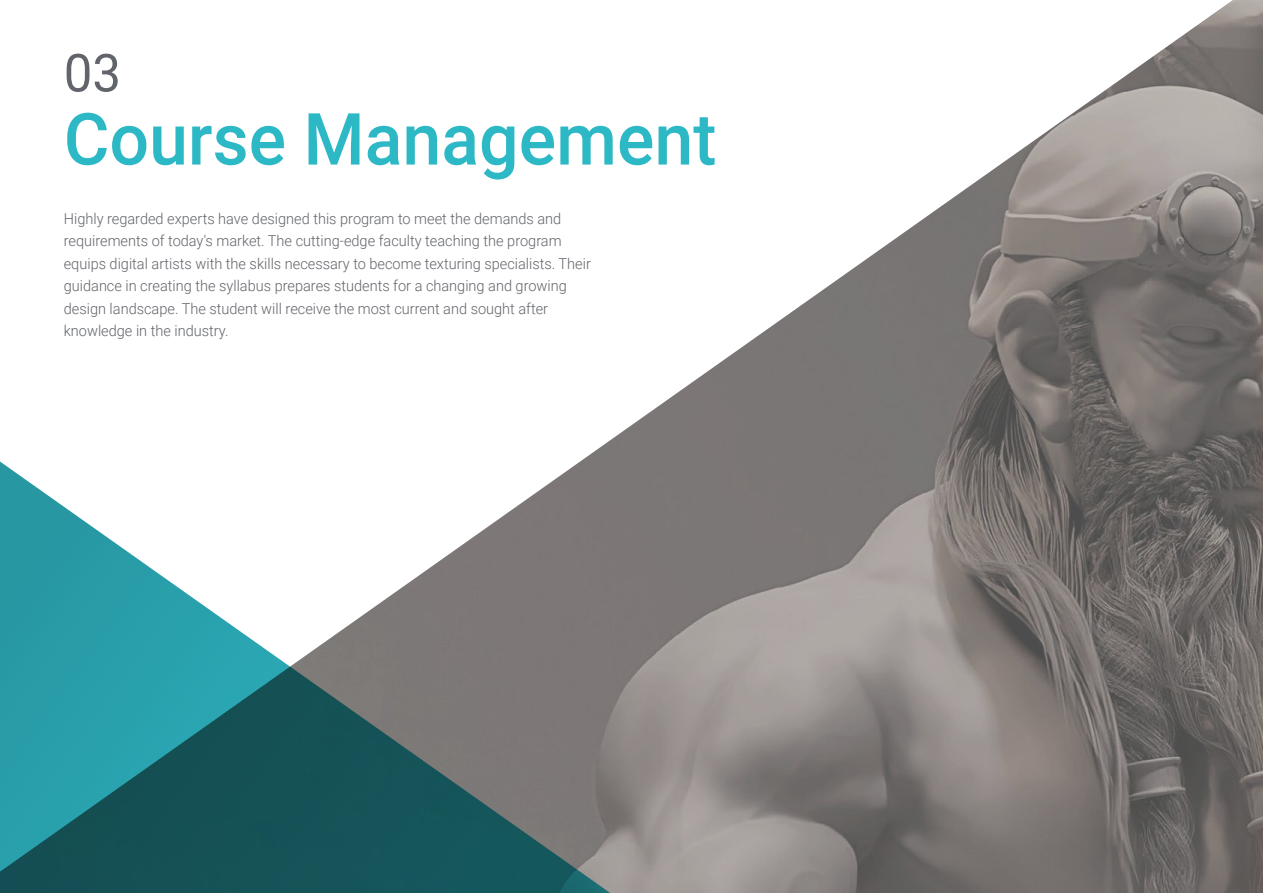
<style>
.page{position:relative;width:1263px;height:893px;background:#fff}
.page>*{position:absolute;margin:0;border:0;box-sizing:border-box;transform-origin:0 0}
.t1{font:500 72px "Roboto";color:#2db8c5}
.t2{font:52.5px "Roboto";color:#61646a}
.t3{font:300 15px/22.5px "Roboto";color:#61646a}
</style>
<div class="page">
<img style="left:602px;top:0;width:661px;height:893px">
<svg style="left:0;top:446px;width:640px;height:447px"></svg>
<h2 class="t2" style="left:64px;top:36px;width:59px">03</h2>
<h1 class="t1" style="left:64px;top:89px;width:654px">Course Management</h1>
<p class="t3" style="left:64px;top:207px;width:529px">Highly regarded experts have designed this program to meet the demands and requirements of today's market. The cutting-edge faculty teaching the program equips digital artists with the skills necessary to become texturing specialists. Their guidance in creating the syllabus prepares students for a changing and growing design landscape. The student will receive the most current and sought after knowledge in the industry.</p>
</div>
